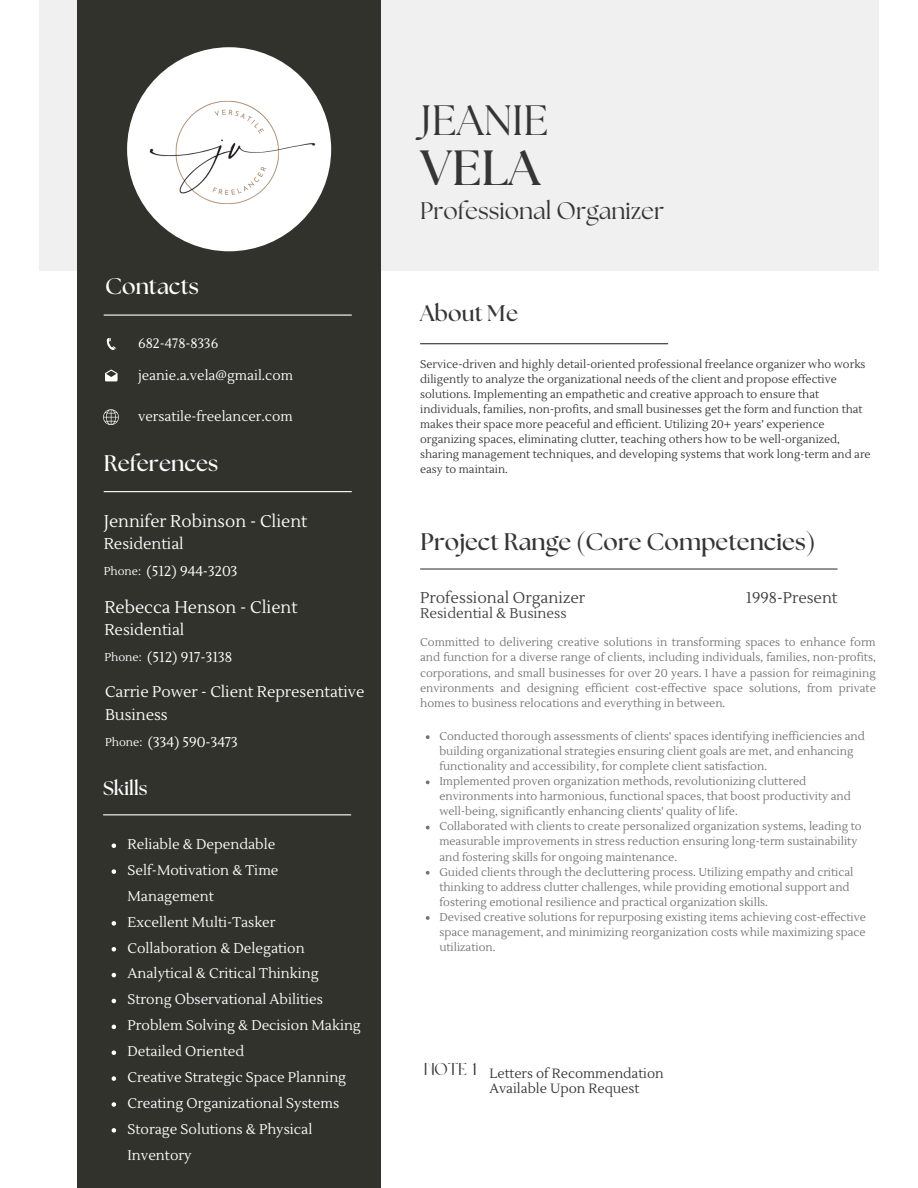
<style>
.page{position:relative;width:918px;height:1188px;background:#fff}
.page>*{position:absolute;margin:0;border:0;box-sizing:border-box;transform-origin:0 0}
.t1{font:700 49.35px "The Seasons";color:#353535}
.t2{font:42.3px "The Seasons";color:#353535}
.t3{font:700 24px "The Seasons";color:#353535}
.t4{font:24px "The Seasons";color:#353535}
.t5{font:700 22.5px "The Seasons";color:#fff}
.t6{font:700 22.5px "The Seasons";color:#353535}
.t7{font:700 19.5px "The Seasons";color:#fff}
.t8{font:17.1px "Brown Sugar";color:#353535}
.t9{font:16.95px "Lustria";color:#fff}
.t10{font:15.6px "Lustria";color:#414042}
.t11{font:15.45px "Lustria";letter-spacing:-.005em;color:#fff}
.t12{font:15.45px "Lustria";color:#414042}
.t13{font:14.25px "Lustria";letter-spacing:-.005em;color:#fff}
.t14{font:14.1px "Lustria";color:#414042}
.t15{font:13.95px/25.8px "Lustria";color:#fff}
.t16{font:13.65px "Lustria";color:#fff}
.t17{font:13.35px/14.5px "Lustria";color:#353535}
.t18{font:11.4px "Lustria";color:#fff}
.t19{font:11.25px/15px "Lustria";color:#737373}
.t20{font:11.25px/15px "Lustria";color:#353535}
</style>
<div class="page">
<div style="left:39px;top:0;width:840px;height:270px;background:#f0f0f0"></div>
<div style="left:78px;top:0;width:303px;height:1188px;background:#32322d"></div>
<hr style="left:420px;top:343px;width:248px;height:1px;background:#32322d">
<svg style="left:107px;top:338px;width:9px;height:12px"></svg>
<svg style="left:105px;top:369px;width:13px;height:12px"></svg>
<hr style="left:104px;top:491px;width:248px;height:1px;background:#fff">
<div style="left:127px;top:47px;width:204px;height:204px;background:#fff;border-radius:50%"></div>
<hr style="left:104px;top:315px;width:248px;height:1px;background:#fff">
<svg style="left:103px;top:409px;width:16px;height:16px"></svg>
<hr style="left:420px;top:568px;width:418px;height:2px;background:#414042">
<svg style="left:426px;top:735px;width:4px;height:4px"></svg>
<svg style="left:426px;top:780px;width:4px;height:4px"></svg>
<svg style="left:426px;top:826px;width:4px;height:3px"></svg>
<svg style="left:426px;top:871px;width:4px;height:4px"></svg>
<svg style="left:426px;top:916px;width:4px;height:4px"></svg>
<hr style="left:103px;top:814px;width:248px;height:1px;background:#fff">
<svg style="left:112px;top:843px;width:4px;height:5px"></svg>
<svg style="left:112px;top:869px;width:4px;height:5px"></svg>
<svg style="left:112px;top:921px;width:4px;height:5px"></svg>
<svg style="left:112px;top:947px;width:4px;height:4px"></svg>
<svg style="left:112px;top:973px;width:4px;height:4px"></svg>
<svg style="left:112px;top:999px;width:4px;height:4px"></svg>
<svg style="left:112px;top:1025px;width:4px;height:4px"></svg>
<svg style="left:112px;top:1050px;width:4px;height:5px"></svg>
<svg style="left:112px;top:1076px;width:4px;height:5px"></svg>
<svg style="left:112px;top:1102px;width:4px;height:5px"></svg>
<svg style="left:112px;top:1128px;width:4px;height:5px"></svg>
<p class="t5" style="left:105px;top:276px;width:95px">Contacts</p>
<p class="t16" style="left:138px;top:335px;width:82px">682-478-8336</p>
<h3 class="t16" style="left:138px;top:367px;width:157px">jeanie.a.vela@gmail.com</h3>
<p class="t16" style="left:138px;top:408px;width:156px">versatile-freelancer.com</p>
<p class="t5" style="left:104px;top:453px;width:116px">References</p>
<h3 class="t9" style="left:104px;top:510px;width:205px">Jennifer Robinson - Client</h3>
<p class="t18" style="left:104px;top:564px;width:39px">Phone:</p>
<h5 class="t11" style="left:104px;top:535px;width:82px">Residential</h5>
<p class="t13" style="left:147px;top:562px;width:92px">(512) 944-3203</p>
<p class="t9" style="left:104px;top:597px;width:195px">Rebecca Henson - Client</p>
<p class="t18" style="left:104px;top:650px;width:39px">Phone:</p>
<p class="t11" style="left:104px;top:621px;width:81px">Residential</p>
<p class="t13" style="left:147px;top:648px;width:87px">(512) 917-3138</p>
<p class="t11" style="left:105px;top:682px;width:261px">Carrie Power - Client Representative</p>
<p class="t18" style="left:105px;top:735px;width:39px">Phone:</p>
<p class="t11" style="left:105px;top:706px;width:64px">Business</p>
<p class="t13" style="left:148px;top:733px;width:92px">(334) 590-3473</p>
<h6 class="t7" style="left:103px;top:779px;width:46px">Skills</h6>
<p class="t15" style="left:128px;top:832px;width:149px">Reliable &amp; Dependable</p>
<p class="t15" style="left:128px;top:858px;width:153px">Self-Motivation &amp; Time<br>Management</p>
<h6 class="t15" style="left:128px;top:909px;width:150px">Excellent Multi-Tasker</h6>
<h6 class="t15" style="left:128px;top:935px;width:179px">Collaboration &amp; Delegation</h6>
<p class="t15" style="left:128px;top:961px;width:193px">Analytical &amp; Critical Thinking</p>
<p class="t15" style="left:128px;top:987px;width:197px">Strong Observational Abilities</p>
<h3 class="t15" style="left:128px;top:1013px;width:235px">Problem Solving &amp; Decision Making</h3>
<p class="t15" style="left:128px;top:1039px;width:118px">Detailed Oriented</p>
<h6 class="t15" style="left:128px;top:1065px;width:220px">Creative Strategic Space Planning</h6>
<p class="t15" style="left:128px;top:1091px;width:213px">Creating Organizational Systems</p>
<h6 class="t15" style="left:128px;top:1116px;width:186px">Storage Solutions &amp; Physical<br>Inventory</h6>
<p class="t2" style="left:420px;top:101px;width:130px">JEANIE</p>
<p class="t1" style="left:420px;top:145px;width:122px">VELA</p>
<p class="t4" style="left:420px;top:200px;width:246px">Professional Organizer</p>
<h1 class="t6" style="left:420px;top:303px;width:100px">About Me</h1>
<h2 class="t20" style="left:420px;top:357px;width:452px">Service-driven and highly detail-oriented professional freelance organizer who works diligently to analyze the organizational needs of the client and propose effective solutions. Implementing an empathetic and creative approach to ensure that individuals, families, non-profits, and small businesses get the form and function that makes their space more peaceful and efficient. Utilizing 20+ years’ experience organizing spaces, eliminating clutter, teaching others how to be well-organized, sharing management techniques, and developing systems that work long-term and are easy to maintain.</h2>
<p class="t3" style="left:421px;top:531px;width:396px">Project Range (Core Competencies)</p>
<p class="t10" style="left:420px;top:588px;width:167px">Professional Organizer</p>
<h3 class="t12" style="left:746px;top:588px;width:93px">1998-Present</h3>
<p class="t19" style="left:420px;top:635px;width:457px;text-align:justify">Committed to delivering creative solutions in transforming spaces to enhance form and function for a diverse range of clients, including individuals, families, non-profits, corporations, and small businesses for over 20 years. I have a passion for reimagining environments and designing efficient cost-effective space solutions, from private homes to business relocations and everything in between.</p>
<h6 class="t19" style="left:439px;top:729px;width:427px">Conducted thorough assessments of clients' spaces identifying inefficiencies and building organizational strategies ensuring client goals are met, and enhancing functionality and accessibility, for complete client satisfaction.</h6>
<h6 class="t19" style="left:439px;top:774px;width:413px">Implemented proven organization methods, revolutionizing cluttered environments into harmonious, functional spaces, that boost productivity and well-being, significantly enhancing clients' quality of life.</h6>
<p class="t19" style="left:439px;top:819px;width:424px">Collaborated with clients to create personalized organization systems, leading to measurable improvements in stress reduction ensuring long-term sustainability and fostering skills for ongoing maintenance.</p>
<p class="t19" style="left:439px;top:865px;width:416px">Guided clients through the decluttering process. Utilizing empathy and critical thinking to address clutter challenges, while providing emotional support and fostering emotional resilience and practical organization skills.</p>
<h6 class="t19" style="left:439px;top:910px;width:428px;text-align:justify">Devised creative solutions for repurposing existing items achieving cost-effective space management, and minimizing reorganization costs while maximizing space utilization.</h6>
<p class="t14" style="left:420px;top:605px;width:148px">Residential &amp; Business</p>
<p class="t8" style="left:424px;top:1062px;width:53px">Note 1</p>
<p class="t17" style="left:489px;top:1067px;width:176px">Letters of Recommendation<br>Available Upon Request</p>
</div>
